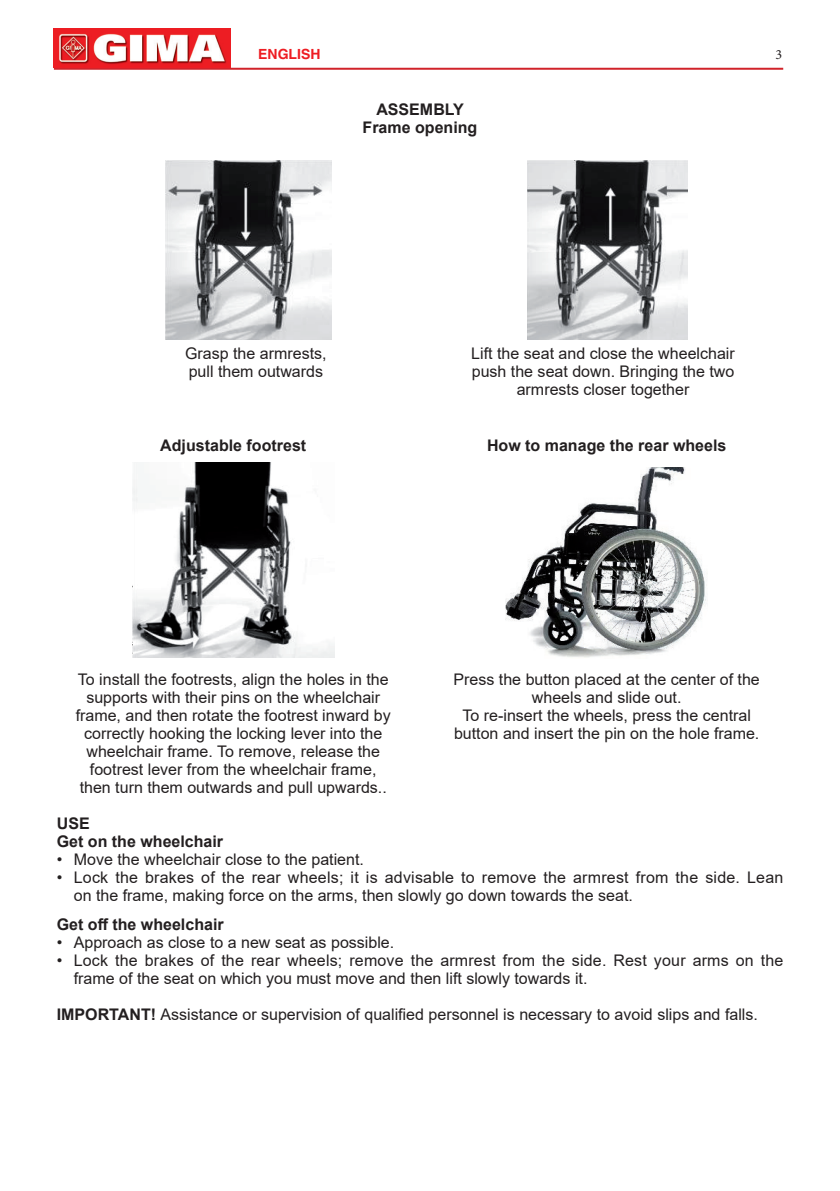
<style>
.page{position:relative;width:840px;height:1191px;background:#fff}
.page>*{position:absolute;margin:0;border:0;box-sizing:border-box;transform-origin:0 0}
.t1{font:16px/18px "Arial";color:#231f20}
.t2{font:700 16px/18px "Arial";color:#231f20;text-align:center}
.t3{font:700 14px "Helvetica LT Std";color:#ee1d23}
.t4{font:14px "Minion Pro";color:#231f20}
.s1{font-weight:700}
</style>
<div class="page">
<hr style="left:54px;top:68px;width:728px;height:2px;background:#d1232a">
<img style="left:54px;top:28px;width:176px;height:40px">
<img style="left:165px;top:161px;width:166px;height:178px">
<img style="left:527px;top:160px;width:160px;height:179px">
<img style="left:132px;top:463px;width:202px;height:194px">
<img style="left:505px;top:467px;width:201px;height:191px">
<p class="t3" style="left:258px;top:46px;width:64px">ENGLISH</p>
<p class="t4" style="left:775px;top:45px;width:8px">3</p>
<p class="t2" style="left:362px;top:101px;width:116px">ASSEMBLY<br>Frame opening</p>
<p class="t1" style="left:185px;top:344px;width:143px">Grasp the armrests, pull them outwards</p>
<p class="t1" style="left:471px;top:344px;width:265px;text-align:center">Lift the seat and close the wheelchair push the seat down. Bringing the two armrests closer together</p>
<p class="t2" style="left:160px;top:436px;width:147px">Adjustable footrest</p>
<p class="t2" style="left:486px;top:436px;width:241px">How to manage the rear wheels</p>
<p class="t1" style="left:76px;top:670px;width:316px;text-align:center">To install the footrests, align the holes in the supports with their pins on the wheelchair frame, and then rotate the footrest inward by correctly hooking the locking lever into the wheelchair frame. To remove, release the footrest lever from the wheelchair frame, then turn them outwards and pull upwards..</p>
<p class="t1" style="left:453px;top:670px;width:307px;text-align:center">Press the button placed at the center of the wheels and slide out.<br>To re-insert the wheels, press the central button and insert the pin on the hole frame.</p>
<p class="t2" style="left:57px;top:814px;width:168px;text-align:left">USE<br>Get on the wheelchair</p>
<p class="t1" style="left:57px;top:850px;width:308px">• Move the wheelchair close to the patient.</p>
<p class="t1" style="left:74px;top:868px;width:710px;text-indent:-17px">• Lock the brakes of the rear wheels; it is advisable to remove the armrest from the side. Lean on the frame, making force on the arms, then slowly go down towards the seat.</p>
<p class="t2" style="left:57px;top:915px;width:168px">Get off the wheelchair</p>
<p class="t1" style="left:57px;top:933px;width:339px">• Approach as close to a new seat as possible.</p>
<p class="t1" style="left:74px;top:951px;width:710px;text-indent:-17px">• Lock the brakes of the rear wheels; remove the armrest from the side. Rest your arms on the frame of the seat on which you must move and then lift slowly towards it.</p>
<p class="t1" style="left:57px;top:1005px;width:702px"><span class="s1">IMPORTANT!</span> Assistance or supervision of qualified personnel is necessary to avoid slips and falls.</p>
</div>
